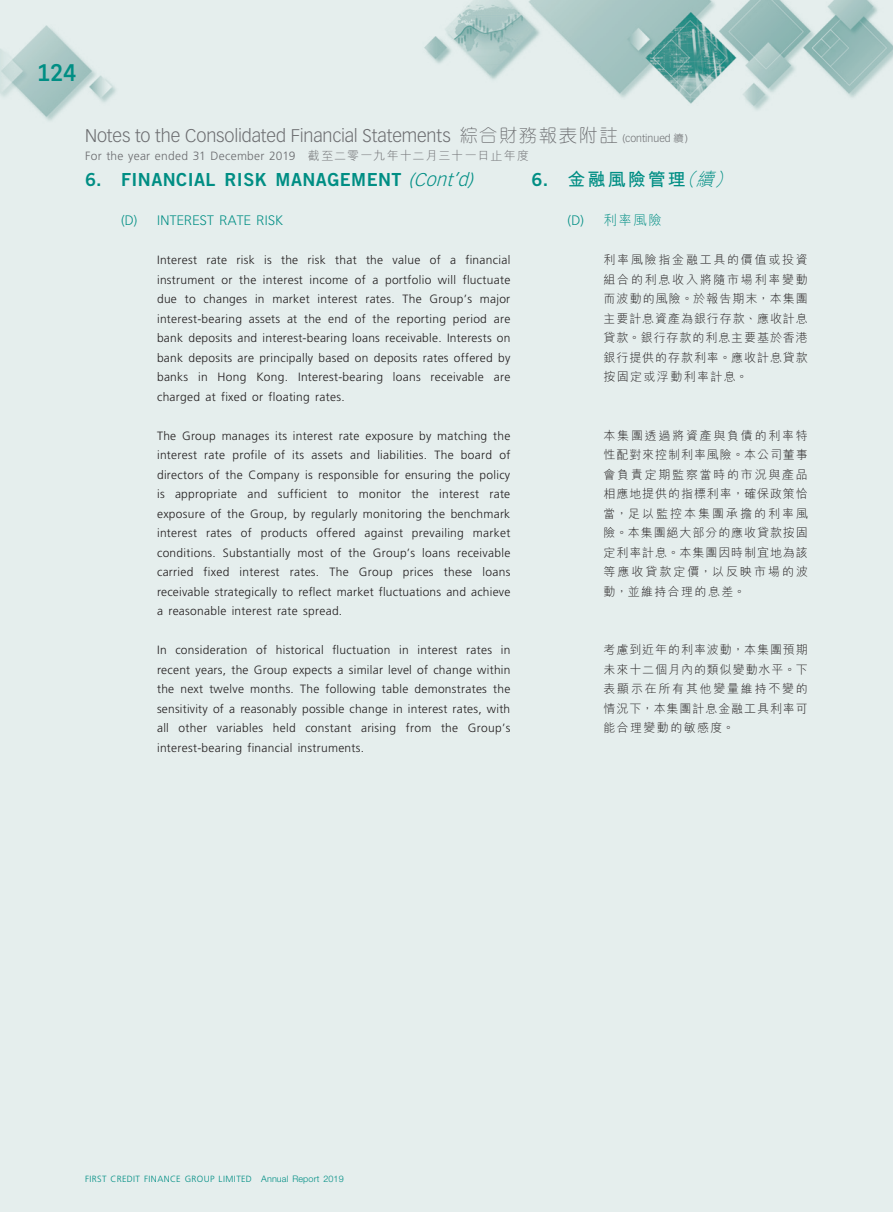
<style>
.page{position:relative;width:893px;height:1212px;background:#e5eeed}
.page>*{position:absolute;margin:0;border:0;box-sizing:border-box;transform-origin:0 0}
.t1{font:24px "BNPP Sans";color:#008e84}
.t2{font:300 18px "Vectora LT Std";letter-spacing:-.01em;color:#6c6d70}
._03_H1{font:18px "Trade Gothic LT Std Bd 2";letter-spacing:.025em;color:#008e84}
._03_H1-2{font:700 18px "M Hei HK";letter-spacing:.115em;color:#008e84}
._04___H2{font:300 13.5px "Vectora LT Std";letter-spacing:.025em;color:#008e84}
._04___H2-2{font:300 13.5px "M Hei HK";color:#008e84}
._13_____P4{font:300 12px/19.5px "Frutiger LT Std";letter-spacing:.025em;color:#231f20;text-align:justify}
._13_____P4-2{font:300 12px/19.5px "M Hei HK";letter-spacing:.075em;color:#231f20;text-align:justify}
.t3{font:300 12px "Frutiger LT Std";letter-spacing:.02em;color:#6c6d70}
.t4{font:300 9px "Frutiger LT Std";letter-spacing:.045em;color:#008e84}
.s1{font-family:"M Yuen HK"}
.s2{font-size:10.5px}
.s3{font-family:"M Yuen HK";font-size:10.5px}
.s4{font-family:"M Hei HK"}
.s5{font-family:"Vectora LT Std";font-weight:300;font-style:italic}
.s6{font-family:"Trade Gothic LT Std Bd 2";font-weight:400}
.s7{font-weight:300;font-style:italic}
.s8{font-family:"Vectora LT Std"}
.s9{font-family:"Helvetica Neue LT Std"}
</style>
<div class="page">
<img style="left:0;top:0;width:893px;height:121px">
<h1 class="t1" style="left:38px;top:56px;width:40px">124</h1>
<h2 class="t2" style="left:85px;top:125px;width:604px">Notes to the Consolidated Financial Statements <span class="s1">綜合財務報表附註</span> <span class="s2">(continued</span> <span class="s3">續</span><span class="s2">)</span></h2>
<p class="t3" style="left:85px;top:149px;width:445px">For the year ended 31 December 2019 <span class="s4">截至二零一九年十二月三十一日止年度</span></p>
<p class="_03_H1" style="left:85px;top:169px;width:395px">6. FINANCIAL RISK MANAGEMENT <span class="s5">(Cont’d)</span></p>
<p class="_04___H2" style="left:121px;top:213px;width:163px">(D) INTEREST RATE RISK</p>
<p class="_13_____P4" style="left:157px;top:250px;width:355px">Interest rate risk is the risk that the value of a financial instrument or the interest income of a portfolio will fluctuate due to changes in market interest rates. The Group’s major interest-bearing assets at the end of the reporting period are bank deposits and interest-bearing loans receivable. Interests on bank deposits are principally based on deposits rates offered by banks in Hong Kong. Interest-bearing loans receivable are charged at fixed or floating rates.</p>
<p class="_13_____P4" style="left:157px;top:426px;width:355px">The Group manages its interest rate exposure by matching the interest rate profile of its assets and liabilities. The board of directors of the Company is responsible for ensuring the policy is appropriate and sufficient to monitor the interest rate exposure of the Group, by regularly monitoring the benchmark interest rates of products offered against prevailing market conditions. Substantially most of the Group’s loans receivable carried fixed interest rates. The Group prices these loans receivable strategically to reflect market fluctuations and achieve a reasonable interest rate spread.</p>
<p class="_13_____P4" style="left:157px;top:640px;width:355px">In consideration of historical fluctuation in interest rates in recent years, the Group expects a similar level of change within the next twelve months. The following table demonstrates the sensitivity of a reasonably possible change in interest rates, with all other variables held constant arising from the Group’s interest-bearing financial instruments.</p>
<p class="_03_H1-2" style="left:531px;top:166px;width:208px"><span class="s6">6.</span> 金融風險管理<span class="s7">（續）</span></p>
<p class="_04___H2-2" style="left:568px;top:211px;width:96px"><span class="s8">(D)</span> 利率風險</p>
<p class="_13_____P4-2" style="left:603px;top:250px;width:206px">利率風險指金融工具的價值或投資組合的利息收入將隨市場利率變動而波動的風險。於報告期末，本集團主要計息資產為銀行存款、應收計息貸款。銀行存款的利息主要基於香港銀行提供的存款利率。應收計息貸款按固定或浮動利率計息。</p>
<p class="_13_____P4-2" style="left:603px;top:425px;width:206px">本集團透過將資產與負債的利率特性配對來控制利率風險。本公司董事會負責定期監察當時的市況與產品相應地提供的指標利率，確保政策恰當，足以監控本集團承擔的利率風險。本集團絕大部分的應收貸款按固定利率計息。本集團因時制宜地為該等應收貸款定價，以反映市場的波動，並維持合理的息差。</p>
<p class="_13_____P4-2" style="left:603px;top:640px;width:206px">考慮到近年的利率波動，本集團預期未來十二個月內的類似變動水平。下表顯示在所有其他變量維持不變的情況下，本集團計息金融工具利率可能合理變動的敏感度。</p>
<p class="t4" style="left:85px;top:1173px;width:260px">FIRST CREDIT FINANCE GROUP LIMITED <span class="s9">Annual Report 2019</span></p>
</div>
